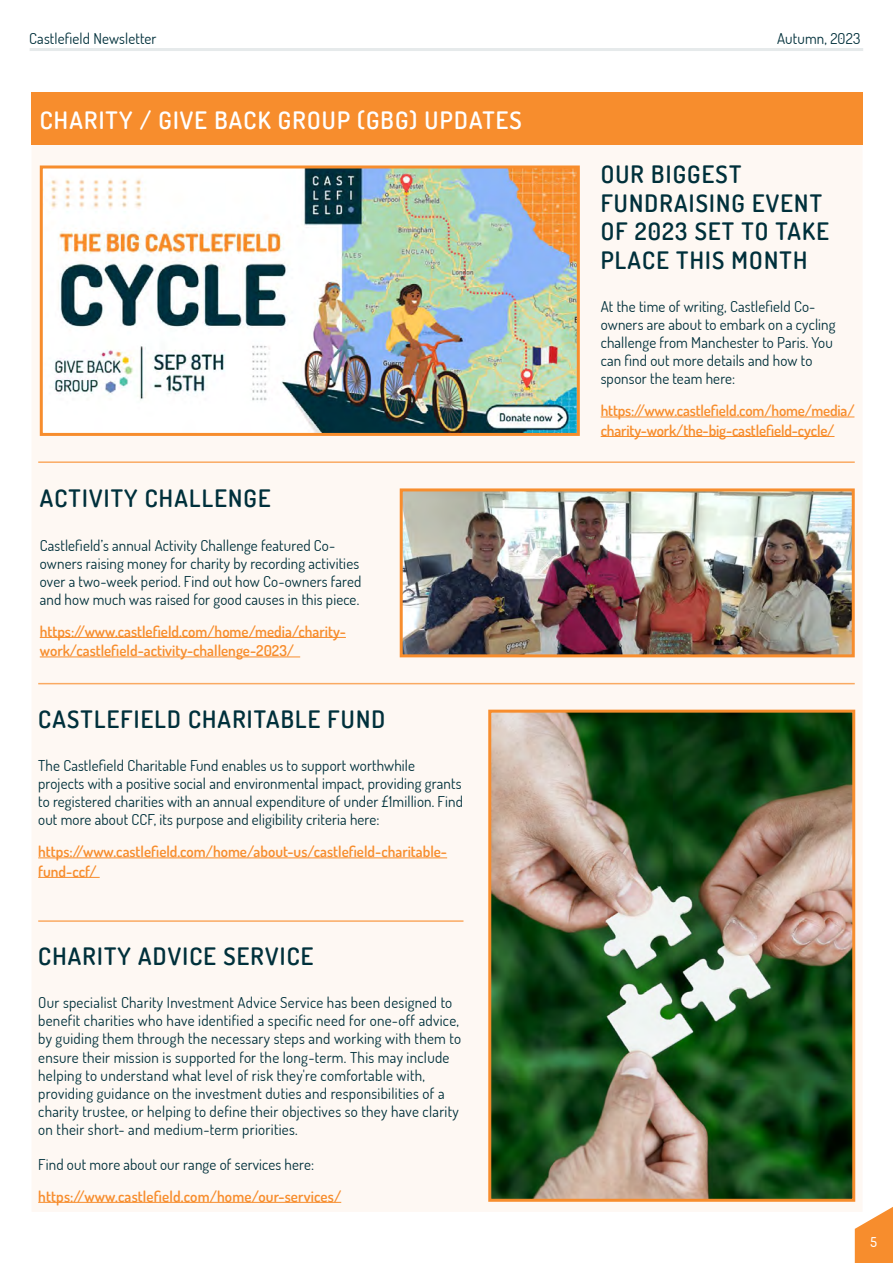
<style>
.page{position:relative;width:893px;height:1263px;background:#fff}
.page>*{position:absolute;margin:0;border:0;box-sizing:border-box;transform-origin:0 0}
.t1{font:600 24px/28.5px "Dosis";letter-spacing:.05em;color:#00303b}
.t2{font:600 24px "Dosis";letter-spacing:.05em;color:#fff}
.t3{font:15px/18px "Dosis";letter-spacing:.01em;color:#00303b}
.t4{font:600 15px/19.5px "Dosis";color:#f78d2d}
.t5{font:500 13.5px "Dosis";color:#fff}
</style>
<div class="page">
<hr style="left:30px;top:48px;width:833px;height:3px;background:#e6eaeb">
<svg style="left:855px;top:1207px;width:38px;height:56px"></svg>
<div style="left:31px;top:141px;width:832px;height:1071px;background:#fef8f3"></div>
<div style="left:31px;top:92px;width:832px;height:53px;background:#f78d2d"></div>
<hr style="left:38px;top:858px;width:409px;height:1px;background:#f78d2d">
<hr style="left:38px;top:877px;width:62px;height:1px;background:#f78d2d">
<hr style="left:601px;top:417px;width:253px;height:1px;background:#f78d2d">
<hr style="left:601px;top:436px;width:233px;height:1px;background:#f78d2d">
<img style="left:44px;top:169px;width:532px;height:263px">
<div style="left:40px;top:165px;width:540px;height:271px;border:3px solid #f78d2d"></div>
<hr style="left:40px;top:637px;width:306px;height:1px;background:#f78d2d">
<hr style="left:40px;top:657px;width:260px;height:1px;background:#f78d2d">
<img style="left:404px;top:492px;width:447px;height:161px">
<div style="left:400px;top:488px;width:455px;height:169px;border:3px solid #f78d2d"></div>
<hr style="left:38px;top:461px;width:817px;height:2px;background:#faaa62">
<hr style="left:38px;top:683px;width:817px;height:1px;background:#faaa62">
<hr style="left:38px;top:920px;width:425px;height:2px;background:#faaa62">
<hr style="left:38px;top:1202px;width:303px;height:1px;background:#f78d2d">
<img style="left:492px;top:714px;width:359px;height:484px">
<div style="left:488px;top:710px;width:367px;height:492px;border:3px solid #f78d2d"></div>
<p class="t3" style="left:29px;top:29px;width:129px">Castlefield Newsletter</p>
<p class="t3" style="left:777px;top:29px;width:85px">Autumn, 2023</p>
<h1 class="t2" style="left:40px;top:105px;width:484px">CHARITY / GIVE BACK GROUP (GBG) UPDATES</h1>
<h1 class="t1" style="left:40px;top:483px;width:232px">ACTIVITY CHALLENGE</h1>
<p class="t3" style="left:40px;top:536px;width:323px">Castlefield’s annual Activity Challenge featured Co&shy;owners raising money for charity by recording activities over a two-week period. Find out how Co-owners fared and how much was raised for good causes in this piece.</p>
<p class="t4" style="left:40px;top:621px;width:308px">https://www.castlefield.com/home/media/charity&shy;work/castlefield-activity-challenge-2023/</p>
<h1 class="t1" style="left:38px;top:704px;width:348px">CASTLEFIELD CHARITABLE FUND</h1>
<p class="t3" style="left:38px;top:756px;width:426px">The Castlefield Charitable Fund enables us to support worthwhile projects with a positive social and environmental impact, providing grants to registered charities with an annual expenditure of under £1million. Find out more about CCF, its purpose and eligibility criteria here:</p>
<p class="t4" style="left:38px;top:842px;width:410px">https://www.castlefield.com/home/about-us/castlefield-charitable&shy;fund-ccf/</p>
<h1 class="t1" style="left:601px;top:160px;width:230px">OUR BIGGEST<br>FUNDRAISING EVENT<br>OF 2023 SET TO TAKE<br>PLACE THIS MONTH</h1>
<p class="t3" style="left:601px;top:297px;width:236px">At the time of writing, Castlefield Co&shy;owners are about to embark on a cycling challenge from Manchester to Paris. You can find out more details and how to sponsor the team here:</p>
<p class="t4" style="left:601px;top:401px;width:255px">https://www.castlefield.com/home/media/ charity-work/the-big-castlefield-cycle/</p>
<h1 class="t1" style="left:38px;top:941px;width:277px">CHARITY ADVICE SERVICE</h1>
<p class="t3" style="left:38px;top:993px;width:424px">Our specialist Charity Investment Advice Service has been designed to benefit charities who have identified a specific need for one-off advice, by guiding them through the necessary steps and working with them to ensure their mission is supported for the long-term. This may include helping to understand what level of risk they're comfortable with, providing guidance on the investment duties and responsibilities of a charity trustee, or helping to define their objectives so they have clarity on their short- and medium-term priorities.</p>
<p class="t3" style="left:38px;top:1154px;width:277px">Find out more about our range of services here:</p>
<p class="t4" style="left:38px;top:1186px;width:305px">https://www.castlefield.com/home/our-services/</p>
<p class="t5" style="left:871px;top:1232px;width:8px">5</p>
</div>
